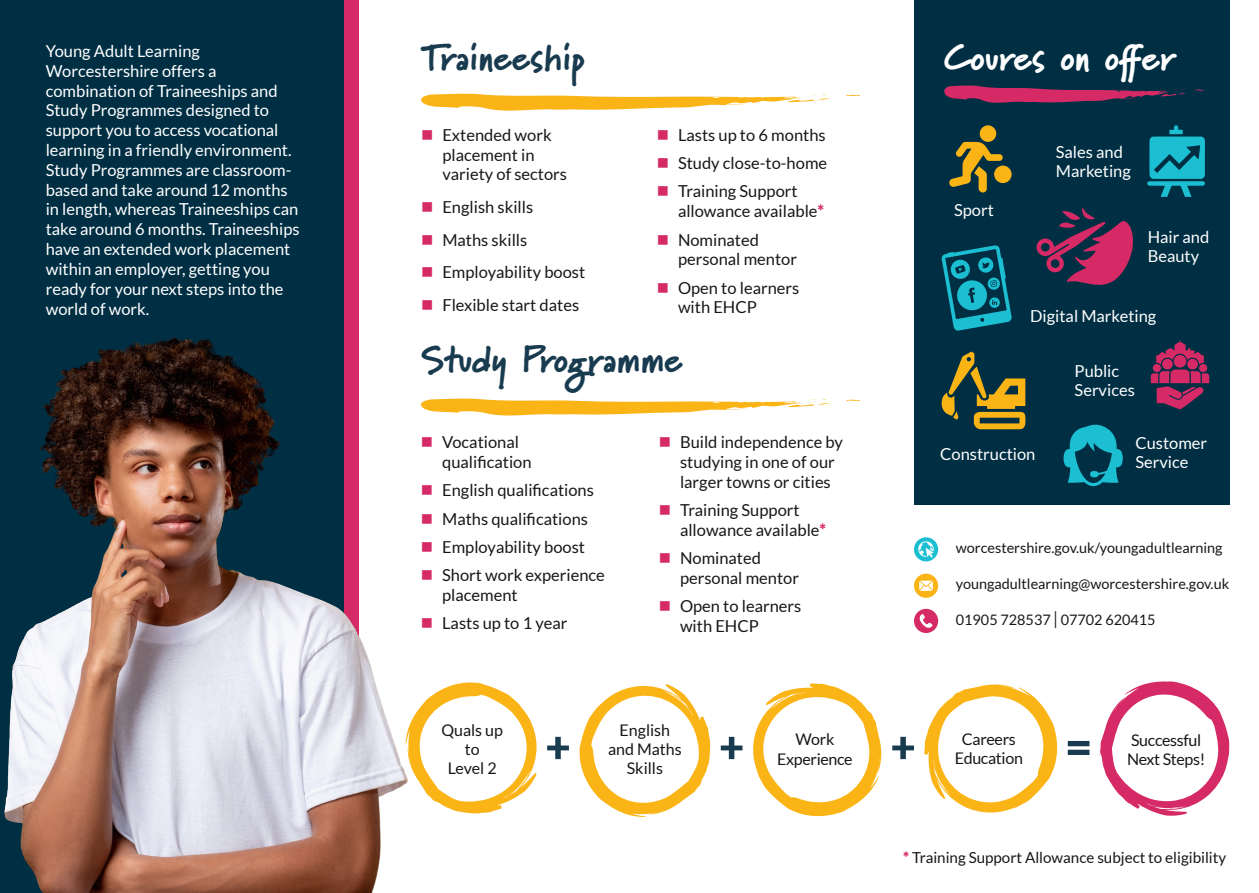
<style>
.page{position:relative;width:1259px;height:893px;background:#fff}
.page>*{position:absolute;margin:0;border:0;box-sizing:border-box;transform-origin:0 0}
.t1{font:900 37.5px "Marydale";color:#193b4f}
.t2{font:900 37.5px "Marydale";color:#fff}
.t3{font:16.5px/19.8px "Lato";color:#171716}
.Body_Text__P{font:16.5px/19.8px "Lato";color:#fff}
.Body_Text__P-2{font:16.05px/19.2px "Lato";letter-spacing:-.02em;color:#171716;text-align:center}
.Body_Text__P-3{font:16.05px/19.2px "Lato";color:#171716;text-align:center}
.Body_Text__P-4{font:15.15px "Lato";color:#171716}
.Body_Text__P-5{font:14.4px "Lato";color:#171716}
.s1{font-weight:900;color:#d52a66}
.s2{font-size:18px}
</style>
<div class="page">
<div style="left:0;top:0;width:343px;height:893px;background:#002f44"></div>
<img style="left:4px;top:327px;width:401px;height:566px">
<svg style="left:914px;top:609px;width:24px;height:24px"></svg>
<svg style="left:914px;top:537px;width:24px;height:24px"></svg>
<svg style="left:914px;top:574px;width:24px;height:24px"></svg>
<svg style="left:846px;top:95px;width:16px;height:1px"></svg>
<svg style="left:421px;top:94px;width:411px;height:17px"></svg>
<svg style="left:846px;top:400px;width:16px;height:1px"></svg>
<svg style="left:421px;top:398px;width:411px;height:18px"></svg>
<svg style="left:405px;top:682px;width:131px;height:131px"></svg>
<svg style="left:579px;top:684px;width:131px;height:133px"></svg>
<svg style="left:753px;top:683px;width:128px;height:133px"></svg>
<svg style="left:924px;top:684px;width:133px;height:129px"></svg>
<svg style="left:1100px;top:681px;width:129px;height:135px"></svg>
<svg style="left:547px;top:737px;width:22px;height:22px"></svg>
<svg style="left:721px;top:737px;width:21px;height:22px"></svg>
<svg style="left:892px;top:737px;width:22px;height:22px"></svg>
<svg style="left:1067px;top:741px;width:22px;height:14px"></svg>
<div style="left:914px;top:0;width:315px;height:505px;background:#002f44"></div>
<svg style="left:1195px;top:89px;width:10px;height:2px"></svg>
<svg style="left:944px;top:85px;width:243px;height:18px"></svg>
<svg style="left:949px;top:125px;width:54px;height:68px"></svg>
<div style="left:994px;top:166px;width:17px;height:17px;background:#fbb416;border-radius:50%"></div>
<svg style="left:1147px;top:125px;width:58px;height:72px"></svg>
<svg style="left:1036px;top:208px;width:97px;height:77px"></svg>
<svg style="left:941px;top:245px;width:71px;height:86px"></svg>
<svg style="left:1150px;top:340px;width:59px;height:69px"></svg>
<svg style="left:941px;top:352px;width:84px;height:77px"></svg>
<svg style="left:1063px;top:424px;width:60px;height:62px"></svg>
<p class="Body_Text__P" style="left:46px;top:41px;width:255px">Young Adult Learning<br>Worcestershire offers a combination of Traineeships and<br>Study Programmes designed to support you to access vocational learning in a friendly environment.<br>Study Programmes are classroom&shy;based and take around 12 months in length, whereas Traineeships can take around 6 months. Traineeships have an extended work placement within an employer, getting you ready for your next steps into the world of work.</p>
<p class="t1" style="left:421px;top:35px;width:165px">Traineeship</p>
<p class="t3" style="left:442px;top:125px;width:126px">Extended work placement in variety of sectors</p>
<p class="t3" style="left:442px;top:197px;width:92px">English skills</p>
<p class="t3" style="left:442px;top:230px;width:86px">Maths skills</p>
<p class="t3" style="left:442px;top:262px;width:144px">Employability boost</p>
<p class="t3" style="left:442px;top:295px;width:138px">Flexible start dates</p>
<p class="t3" style="left:678px;top:125px;width:149px">Lasts up to 6 months</p>
<p class="t3" style="left:678px;top:153px;width:151px">Study close-to-home</p>
<p class="t3" style="left:678px;top:181px;width:148px">Training Support allowance available<span class="s1">*</span></p>
<p class="t3" style="left:678px;top:230px;width:121px">Nominated personal mentor</p>
<p class="t3" style="left:678px;top:278px;width:123px">Open to learners with EHCP</p>
<p class="t1" style="left:421px;top:337px;width:263px">Study Programme</p>
<p class="t3" style="left:442px;top:432px;width:91px">Vocational qualification</p>
<p class="t3" style="left:442px;top:480px;width:153px">English qualifications</p>
<p class="t3" style="left:442px;top:508px;width:147px">Maths qualifications</p>
<p class="t3" style="left:442px;top:537px;width:144px">Employability boost</p>
<p class="t3" style="left:442px;top:565px;width:164px">Short work experience placement</p>
<p class="t3" style="left:442px;top:613px;width:127px">Lasts up to 1 year</p>
<p class="t3" style="left:680px;top:432px;width:164px">Build independence by studying in one of our larger towns or cities</p>
<p class="t3" style="left:680px;top:500px;width:148px">Training Support allowance available<span class="s1">*</span></p>
<p class="t3" style="left:680px;top:548px;width:121px">Nominated personal mentor</p>
<p class="t3" style="left:680px;top:596px;width:123px">Open to learners with EHCP</p>
<p class="t2" style="left:944px;top:35px;width:233px">Coures on offer</p>
<p class="Body_Text__P" style="left:954px;top:200px;width:41px">Sport</p>
<p class="Body_Text__P" style="left:1056px;top:142px;width:76px">Sales and<br>Marketing</p>
<p class="Body_Text__P" style="left:1147px;top:227px;width:63px">Hair and<br>Beauty</p>
<p class="Body_Text__P" style="left:1030px;top:306px;width:128px">Digital Marketing</p>
<p class="Body_Text__P" style="left:1074px;top:361px;width:62px">Public<br>Services</p>
<p class="Body_Text__P" style="left:940px;top:444px;width:97px">Construction</p>
<p class="Body_Text__P" style="left:1135px;top:433px;width:73px">Customer<br>Service</p>
<p class="Body_Text__P-5" style="left:956px;top:540px;width:268px">worcestershire.gov.uk/youngadultlearning</p>
<p class="Body_Text__P-5" style="left:956px;top:576px;width:275px">youngadultlearning@worcestershire.gov.uk</p>
<p class="Body_Text__P-5" style="left:956px;top:612px;width:201px">01905 728537 <span class="s2">|</span> 07702 620415</p>
<p class="Body_Text__P-3" style="left:441px;top:720px;width:63px">Quals up to<br>Level 2</p>
<p class="Body_Text__P-3" style="left:608px;top:720px;width:75px">English and Maths<br>Skills</p>
<p class="Body_Text__P-2" style="left:777px;top:730px;width:77px">Work<br>Experience</p>
<p class="Body_Text__P-2" style="left:954px;top:730px;width:70px">Careers<br>Education</p>
<p class="Body_Text__P-2" style="left:1127px;top:731px;width:80px;text-align:left">Successful<br>Next Steps!</p>
<p class="Body_Text__P-4" style="left:903px;top:849px;width:325px"><span class="s1">*</span> Training Support Allowance subject to eligibility</p>
</div>
